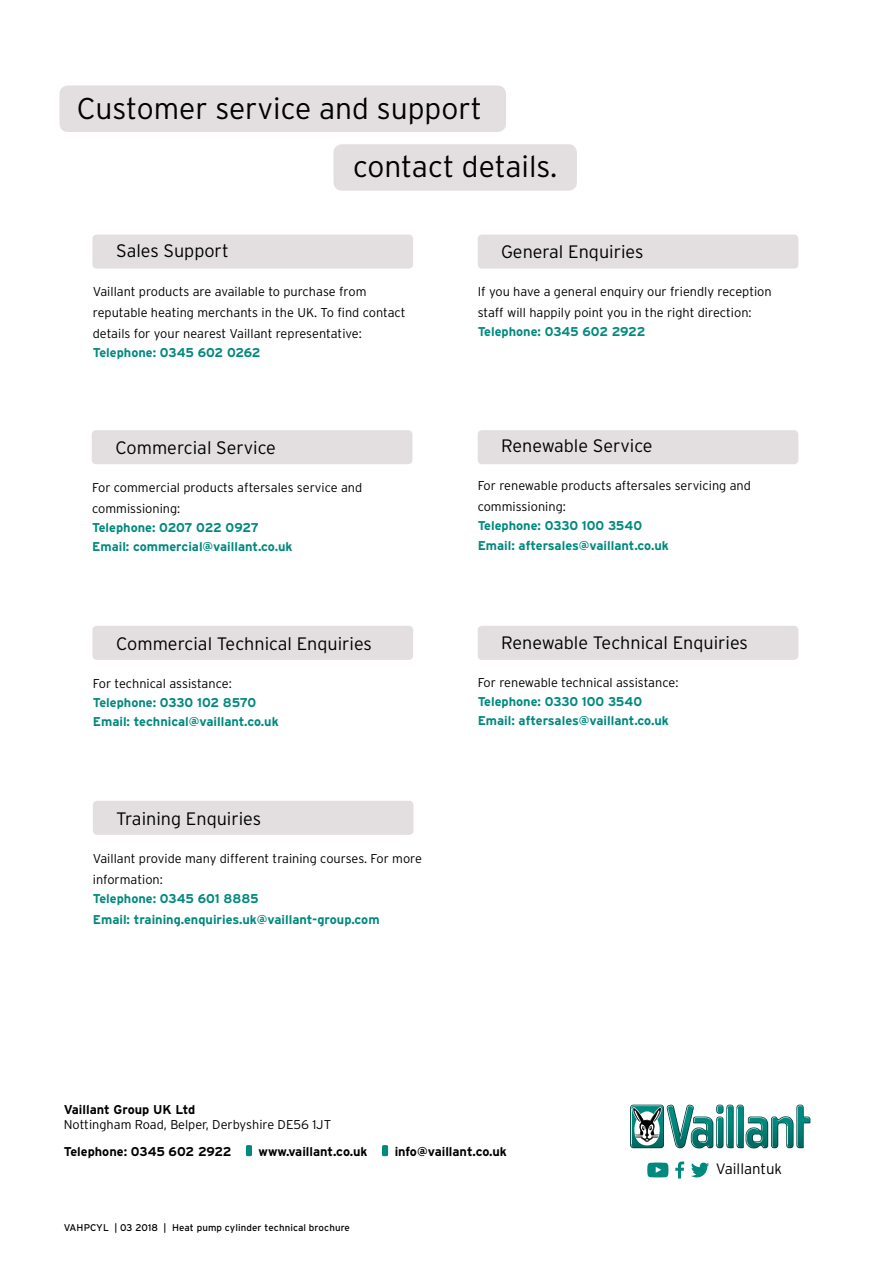
<style>
.page{position:relative;width:893px;height:1263px;background:#fff}
.page>*{position:absolute;margin:0;border:0;box-sizing:border-box;transform-origin:0 0}
.t1{font:300 30px "Interstate OT";color:#000}
.t2{font:300 18px "Interstate OT";color:#000}
.t3{font:300 15px "Interstate OT";color:#000}
.t4{font:300 12.75px/21.1px "Interstate OT";color:#000}
.t5{font:700 12.75px/19.2px "Interstate OT";color:#00897e}
.t6{font:700 12.75px "Interstate OT";color:#000}
.t7{font:9.75px "Interstate OT";letter-spacing:.01em;color:#000}
</style>
<div class="page">
<div style="left:478px;top:430px;width:320px;height:34px;background:#e3dfe1;border-radius:4px"></div>
<div style="left:92px;top:626px;width:321px;height:34px;background:#e3dfe1;border-radius:4px"></div>
<div style="left:92px;top:235px;width:321px;height:34px;background:#e3dfe1;border-radius:4px"></div>
<svg style="left:630px;top:1105px;width:34px;height:43px"></svg>
<svg style="left:631px;top:1105px;width:179px;height:43px"></svg>
<svg style="left:675px;top:1161px;width:9px;height:17px"></svg>
<svg style="left:691px;top:1162px;width:18px;height:15px"></svg>
<svg style="left:647px;top:1162px;width:21px;height:15px"></svg>
<div style="left:59px;top:86px;width:447px;height:46px;background:#e3dfe1;border-radius:9px"></div>
<div style="left:478px;top:235px;width:320px;height:34px;background:#e3dfe1;border-radius:4px"></div>
<div style="left:93px;top:801px;width:321px;height:34px;background:#e3dfe1;border-radius:4px"></div>
<div style="left:333px;top:144px;width:244px;height:47px;background:#e3dfe1;border-radius:9px"></div>
<div style="left:246px;top:1145px;width:6px;height:11px;background:#00897e"></div>
<div style="left:382px;top:1145px;width:6px;height:11px;background:#00897e"></div>
<div style="left:478px;top:626px;width:320px;height:34px;background:#e3dfe1;border-radius:4px"></div>
<div style="left:92px;top:430px;width:320px;height:34px;background:#e3dfe1;border-radius:4px"></div>
<h1 class="t1" style="left:77px;top:92px;width:407px">Customer service and support</h1>
<h1 class="t1" style="left:353px;top:150px;width:206px">contact details.</h1>
<h2 class="t2" style="left:116px;top:241px;width:114px">Sales Support</h2>
<p class="t4" style="left:93px;top:280px;width:314px">Vaillant products are available to purchase from reputable heating merchants in the UK. To find contact details for your nearest Vaillant representative:</p>
<p class="t5" style="left:93px;top:343px;width:169px">Telephone: 0345 602 0262</p>
<h2 class="t2" style="left:116px;top:437px;width:162px">Commercial Service</h2>
<p class="t4" style="left:92px;top:477px;width:272px">For commercial products aftersales service and commissioning:</p>
<p class="t5" style="left:92px;top:518px;width:202px">Telephone: 0207 022 0927<br>Email: commercial@vaillant.co.uk</p>
<h2 class="t2" style="left:116px;top:633px;width:257px">Commercial Technical Enquiries</h2>
<p class="t4" style="left:93px;top:672px;width:140px">For technical assistance:</p>
<p class="t5" style="left:93px;top:693px;width:187px">Telephone: 0330 102 8570<br>Email: technical@vaillant.co.uk</p>
<h2 class="t2" style="left:116px;top:808px;width:146px">Training Enquiries</h2>
<p class="t4" style="left:93px;top:848px;width:331px">Vaillant provide many different training courses. For more information:</p>
<p class="t5" style="left:93px;top:888px;width:288px;line-height:21.1px">Telephone: 0345 601 8885<br>Email: training.enquiries.uk@vaillant-group.com</p>
<h2 class="t2" style="left:501px;top:241px;width:144px">General Enquiries</h2>
<p class="t4" style="left:478px;top:280px;width:296px">If you have a general enquiry our friendly reception staff will happily point you in the right direction:</p>
<p class="t5" style="left:478px;top:322px;width:169px">Telephone: 0345 602 2922</p>
<h2 class="t2" style="left:501px;top:436px;width:153px">Renewable Service</h2>
<p class="t4" style="left:478px;top:475px;width:275px">For renewable products aftersales servicing and commissioning:</p>
<p class="t5" style="left:478px;top:516px;width:193px">Telephone: 0330 100 3540<br>Email: aftersales@vaillant.co.uk</p>
<h2 class="t2" style="left:501px;top:632px;width:248px">Renewable Technical Enquiries</h2>
<p class="t4" style="left:478px;top:672px;width:202px">For renewable technical assistance:</p>
<p class="t5" style="left:478px;top:692px;width:193px">Telephone: 0330 100 3540<br>Email: aftersales@vaillant.co.uk</p>
<p class="t6" style="left:64px;top:1102px;width:133px">Vaillant Group UK Ltd</p>
<p class="t4" style="left:64px;top:1113px;width:269px">Nottingham Road, Belper, Derbyshire DE56 1JT</p>
<p class="t6" style="left:64px;top:1144px;width:169px">Telephone: 0345 602 2922</p>
<p class="t6" style="left:259px;top:1144px;width:110px">www.vaillant.co.uk</p>
<p class="t6" style="left:395px;top:1144px;width:114px">info@vaillant.co.uk</p>
<p class="t7" style="left:64px;top:1222px;width:288px">VAHPCYL | 03 2018 | Heat pump cylinder technical brochure</p>
<p class="t3" style="left:716px;top:1161px;width:68px">Vaillantuk</p>
</div>
